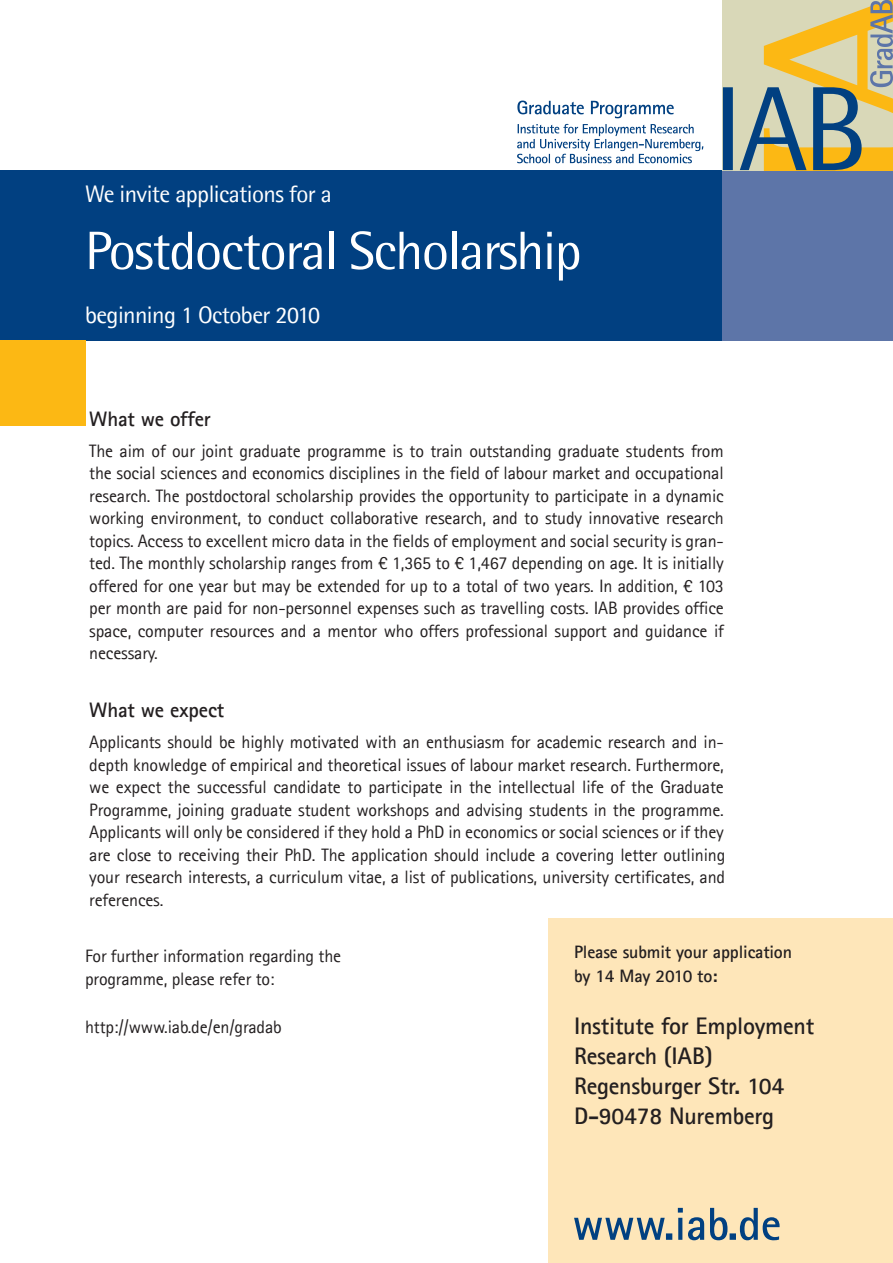
<style>
.page{position:relative;width:893px;height:1263px;background:#fff}
.page>*{position:absolute;margin:0;border:0;box-sizing:border-box;transform-origin:0 0}
.t1{font:54px "Agfa Rotis Semisans";letter-spacing:-.025em;color:#fff}
.t2{font:700 24px "Agfa Rotis Sans Serif";letter-spacing:-.01em;color:#231f20}
.t3{font:24px "Agfa Rotis Semisans";letter-spacing:-.025em;color:#fff}
.t4{font:700 21px "Agfa Rotis Sans Serif";letter-spacing:-.01em;color:#231f20}
.t5{font:18px/22.5px "Agfa Rotis Sans Serif";letter-spacing:-.01em;color:#231f20;text-align:justify}
.t6{font:700 18px/24px "Agfa Rotis Sans Serif";letter-spacing:-.01em;color:#231f20}
</style>
<div class="page">
<div style="left:0;top:170px;width:723px;height:170px;background:#014081"></div>
<div style="left:549px;top:918px;width:344px;height:345px;background:#fee6b9"></div>
<div style="left:0;top:340px;width:85px;height:85px;background:#fcb814"></div>
<svg style="left:574px;top:1208px;width:206px;height:32px"></svg>
<div style="left:723px;top:170px;width:170px;height:170px;background:#5d75a8"></div>
<svg style="left:723px;top:0;width:170px;height:170px;background:#bbb587"></svg>
<svg style="left:517px;top:101px;width:157px;height:17px"></svg>
<svg style="left:517px;top:124px;width:186px;height:39px"></svg>
<p class="t3" style="left:85px;top:180px;width:248px">We invite applications for a</p>
<p class="t1" style="left:85px;top:219px;width:498px">Postdoctoral Scholarship</p>
<p class="t3" style="left:85px;top:301px;width:237px">beginning 1 October 2010</p>
<p class="t4" style="left:89px;top:405px;width:123px">What we offer</p>
<p class="t5" style="left:89px;top:439px;width:636px">The aim of our joint graduate programme is to train outstanding graduate students from the social sciences and economics disciplines in the field of labour market and occupational research. The postdoctoral scholarship provides the opportunity to participate in a dynamic working environment, to conduct collaborative research, and to study innovative research topics. Access to excellent micro data in the fields of employment and social security is gran&shy;ted. The monthly scholarship ranges from € 1,365 to € 1,467 depending on age. It is initially offered for one year but may be extended for up to a total of two years. In addition, € 103 per month are paid for non-personnel expenses such as travelling costs. IAB provides office space, computer resources and a mentor who offers professional support and guidance if necessary.</p>
<p class="t4" style="left:89px;top:697px;width:136px">What we expect</p>
<p class="t5" style="left:89px;top:731px;width:638px">Applicants should be highly motivated with an enthusiasm for academic research and in&shy;depth knowledge of empirical and theoretical issues of labour market research. Furthermore, we expect the successful candidate to participate in the intellectual life of the Graduate Programme, joining graduate student workshops and advising students in the programme.<br>Applicants will only be considered if they hold a PhD in economics or social sciences or if they are close to receiving their PhD. The application should include a covering letter outlining your research interests, a curriculum vitae, a list of publications, university certificates, and references.</p>
<p class="t6" style="left:574px;top:939px;width:220px">Please submit your application by 14 May 2010 to:</p>
<p class="t2" style="left:574px;top:1011px;width:242px">Institute for Employment</p>
<p class="t2" style="left:574px;top:1041px;width:140px">Research (IAB)</p>
<p class="t2" style="left:574px;top:1071px;width:212px">Regensburger Str. 104</p>
<p class="t2" style="left:574px;top:1101px;width:202px">D-90478 Nuremberg</p>
<p class="t5" style="left:85px;top:945px;width:258px">For further information regarding the programme, please refer to:</p>
<p class="t5" style="left:85px;top:1016px;width:198px">http://www.iab.de/en/gradab</p>
</div>
